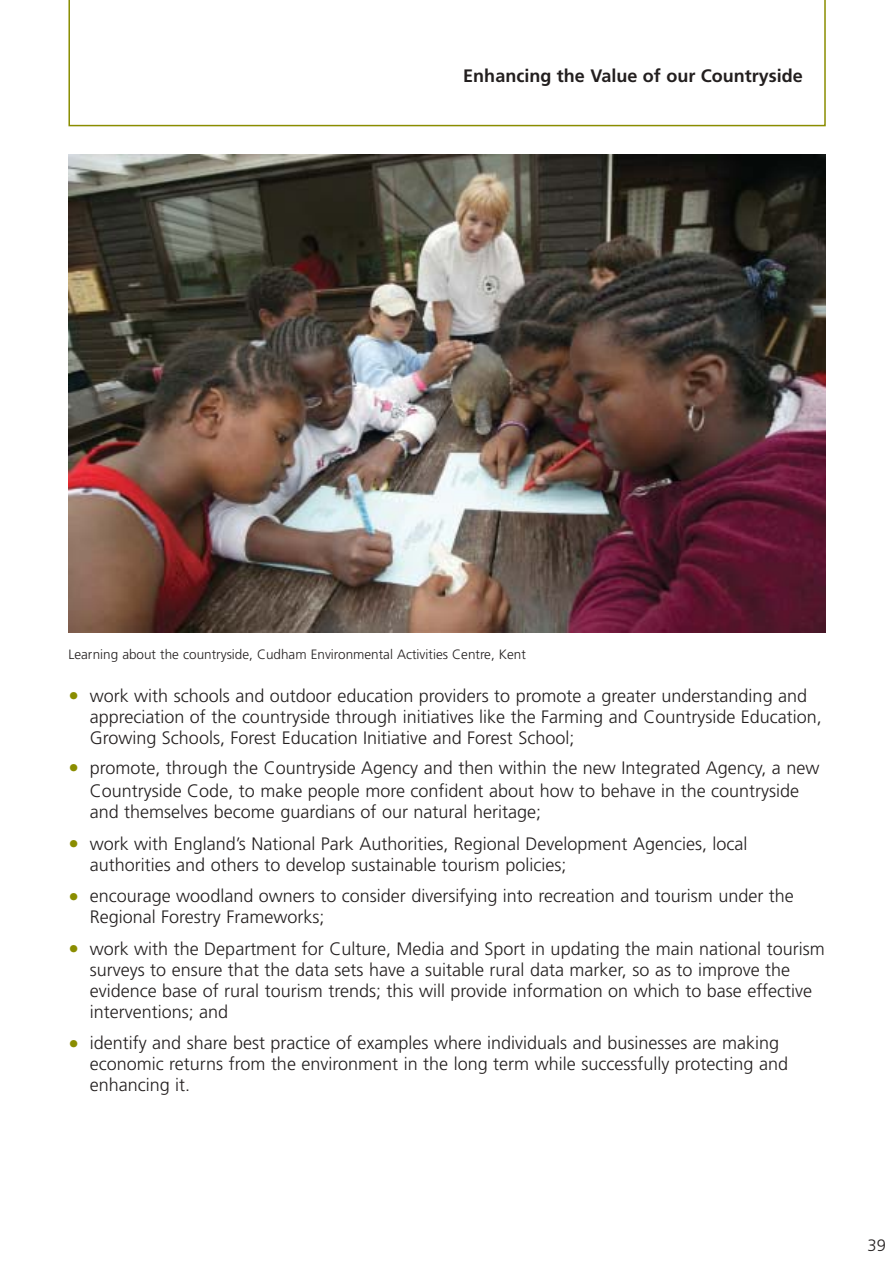
<style>
.page{position:relative;width:893px;height:1262px;background:#fff}
.page>*{position:absolute;margin:0;border:0;box-sizing:border-box;transform-origin:0 0}
.t1{font:300 18px/21px "Frutiger";color:#231f1f}
.t2{font:700 18px "Frutiger";color:#231f1f}
.t3{font:300 16.5px "Frutiger";color:#231f1f}
.t4{font:300 13.5px "Frutiger";color:#231f1f}
.s1{font-size:21px;color:#8a8d00}
</style>
<div class="page">
<svg style="left:68px;top:0;width:757px;height:126px"></svg>
<img style="left:69px;top:155px;width:756px;height:477px">
<p class="t2" style="left:463px;top:69px;width:341px">Enhancing the Value of our Countryside</p>
<p class="t4" style="left:68px;top:649px;width:459px">Learning about the countryside, Cudham Environmental Activities Centre, Kent</p>
<p class="t1" style="left:90px;top:686px;width:733px;text-indent:-21px"><span class="s1">•</span> work with schools and outdoor education providers to promote a greater understanding and appreciation of the countryside through initiatives like the Farming and Countryside Education,<br>Growing Schools, Forest Education Initiative and Forest School;</p>
<p class="t1" style="left:90px;top:757px;width:731px;line-height:22.4px;text-indent:-21px"><span class="s1">•</span> promote, through the Countryside Agency and then within the new Integrated Agency, a new<br>Countryside Code, to make people more confident about how to behave in the countryside and themselves become guardians of our natural heritage;</p>
<p class="t1" style="left:90px;top:834px;width:659px;text-indent:-21px"><span class="s1">•</span> work with England’s National Park Authorities, Regional Development Agencies, local authorities and others to develop sustainable tourism policies;</p>
<p class="t1" style="left:90px;top:887px;width:705px;text-indent:-21px"><span class="s1">•</span> encourage woodland owners to consider diversifying into recreation and tourism under the<br>Regional Forestry Frameworks;</p>
<p class="t1" style="left:90px;top:939px;width:736px;text-indent:-21px"><span class="s1">•</span> work with the Department for Culture, Media and Sport in updating the main national tourism surveys to ensure that the data sets have a suitable rural data marker, so as to improve the evidence base of rural tourism trends; this will provide information on which to base effective interventions; and</p>
<p class="t1" style="left:90px;top:1034px;width:699px;text-indent:-21px"><span class="s1">•</span> identify and share best practice of examples where individuals and businesses are making economic returns from the environment in the long term while successfully protecting and enhancing it.</p>
<p class="t3" style="left:867px;top:1238px;width:20px">39</p>
</div>
